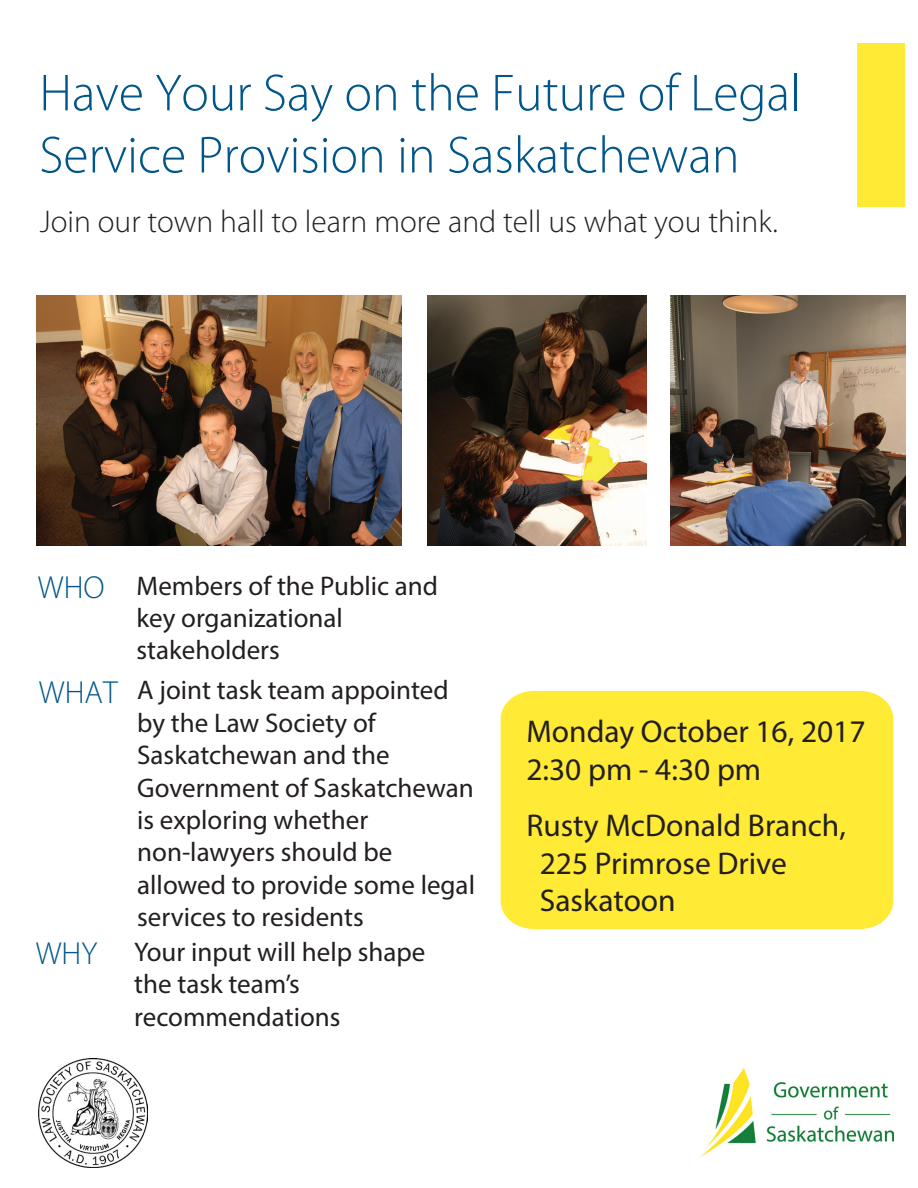
<style>
.page{position:relative;width:918px;height:1188px;background:#fff}
.page>*{position:absolute;margin:0;border:0;box-sizing:border-box;transform-origin:0 0}
.t1{font:300 52.5px/62.1px "Myriad Pro";color:#00568a}
.t2{font:300 31.95px "Myriad Pro";color:#00568a}
.t3{font:31.5px/37.8px "Myriad Pro";color:#231f20}
.t4{font:300 31.5px "Myriad Pro";color:#231f20}
.t5{font:27px/32.4px "Myriad Pro";color:#231f20}
.s1{font-weight:300;font-size:31.95px;color:#00568a}
</style>
<div class="page">
<div style="left:501px;top:691px;width:392px;height:238px;background:#ffea36"></div>
<div style="left:857px;top:43px;width:47px;height:163px;background:#ffea36"></div>
<img style="left:37px;top:296px;width:364px;height:249px">
<img style="left:428px;top:296px;width:218px;height:249px">
<img style="left:670px;top:296px;width:235px;height:249px">
<img style="left:701px;top:1069px;width:193px;height:87px">
<img style="left:39px;top:1058px;width:109px;height:109px">
<h1 class="t1" style="left:39px;top:61px;width:763px">Have Your Say on the Future of Legal<br>Service Provision in Saskatchewan</h1>
<p class="t4" style="left:40px;top:203px;width:740px">Join our town hall to learn more and tell us what you think.</p>
<p class="t5" style="left:137px;top:569px;width:303px;text-indent:-99px"><span class="s1">WHO</span> Members of the Public and key organizational stakeholders</p>
<p class="t5" style="left:137px;top:674px;width:313px">A joint task team appointed</p>
<p class="t5" style="left:137px;top:706px;width:240px">by the Law Society of</p>
<p class="t5" style="left:137px;top:739px;width:254px">Saskatchewan and the</p>
<p class="t5" style="left:137px;top:771px;width:338px">Government of Saskatchewan</p>
<p class="t5" style="left:137px;top:803px;width:232px">is exploring whether</p>
<p class="t5" style="left:137px;top:836px;width:257px">non-lawyers should be</p>
<p class="t5" style="left:137px;top:868px;width:339px">allowed to provide some legal</p>
<p class="t5" style="left:137px;top:901px;width:228px">services to residents</p>
<p class="t5" style="left:36px;top:935px;width:391px"><span class="s1">WHY</span> Your input will help shape</p>
<p class="t5" style="left:134px;top:968px;width:167px">the task team’s</p>
<p class="t5" style="left:134px;top:1000px;width:208px">recommendations</p>
<p class="t2" style="left:39px;top:673px;width:80px">WHAT</p>
<p class="t3" style="left:526px;top:712px;width:341px">Monday October 16, 2017<br>2:30 pm - 4:30 pm</p>
<p class="t3" style="left:540px;top:806px;width:308px;text-indent:-13px">Rusty McDonald Branch,<br>225 Primrose Drive<br>Saskatoon</p>
</div>
